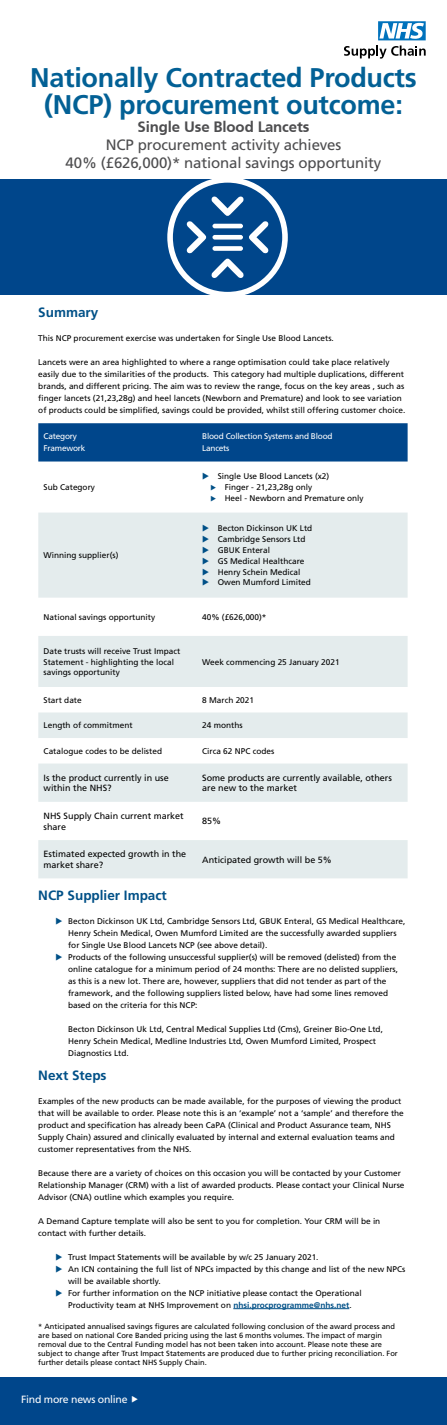
<style>
.page{position:relative;width:447px;height:1425px;background:#fff}
.page>*{position:absolute;margin:0;border:0;box-sizing:border-box;transform-origin:0 0}
.t1{font:700 27px/27px "Frutiger";letter-spacing:-.01em;color:#026095;text-align:center}
.t2{font:15px/18px "Frutiger";letter-spacing:-.01em;color:#4d4d4f;text-align:center}
.t3{font:700 15px "Frutiger 65";letter-spacing:-.01em;color:#4d4d4f}
.t4{font:700 13.5px "Frutiger";color:#005087}
.t5{font:10.5px "Frutiger";letter-spacing:-.025em;color:#fff}
.t6{font:9px/10.8px "Frutiger";color:#000}
.t7{font:8.25px/12px "Frutiger";color:#000}
.t8{font:8.25px/12px "Frutiger";letter-spacing:-.025em;color:#fff}
.t9{font:7.5px/9px "Frutiger";color:#000}
.s1{color:#005087}
.s2{font-weight:700;color:#005087}
</style>
<div class="page">
<div style="left:0;top:179px;width:446px;height:116px;background:#00468b"></div>
<div style="left:167px;top:177px;width:120px;height:120px;background:#fff;border-radius:50%"></div>
<div style="left:173px;top:183px;width:109px;height:109px;background:#00468b;border-radius:50%"></div>
<svg style="left:186px;top:196px;width:82px;height:82px"></svg>
<div style="left:0;top:1377px;width:446px;height:47px;background:#00468b"></div>
<div style="left:38px;top:423px;width:369px;height:38px;background:#00468b"></div>
<svg style="left:38px;top:512px;width:369px;height:366px;fill:#e4eced"></svg>
<svg style="left:344px;top:21px;width:81px;height:38px"></svg>
<hr style="left:233px;top:1308px;width:116px;height:1px;background:#005087">
<h1 class="t1" style="left:30px;top:64px;width:388px">Nationally Contracted Products (NCP) procurement outcome:</h1>
<h2 class="t3" style="left:137px;top:118px;width:173px">Single Use Blood Lancets</h2>
<h2 class="t2" style="left:66px;top:136px;width:317px">NCP procurement activity achieves<br>40% (£626,000)* national savings opportunity</h2>
<h3 class="t4" style="left:38px;top:305px;width:62px">Summary</h3>
<p class="t7" style="left:38px;top:332px;width:297px">This NCP procurement exercise was undertaken for Single Use Blood Lancets.</p>
<p class="t7" style="left:38px;top:356px;width:368px">Lancets were an area highlighted to where a range optimisation could take place relatively easily due to the similarities of the products. This category had multiple duplications, different brands, and different pricing. The aim was to review the range, focus on the key areas , such as finger lancets (21,23,28g) and heel lancets (Newborn and Premature) and look to see variation of products could be simplified, savings could be provided, whilst still offering customer choice.</p>
<p class="t8" style="left:44px;top:430px;width:43px">Category<br>Framework</p>
<p class="t8" style="left:202px;top:430px;width:132px">Blood Collection Systems and Blood<br>Lancets</p>
<p class="t7" style="left:44px;top:481px;width:53px">Sub Category</p>
<p class="t7" style="left:202px;top:470px;width:128px"><span class="s1">◆</span> Single Use Blood Lancets (x2)</p>
<p class="t7" style="left:210px;top:481px;width:103px"><span class="s1">◆</span> Finger - 21,23,28g only</p>
<p class="t7" style="left:210px;top:492px;width:155px"><span class="s1">◆</span> Heel - Newborn and Premature only</p>
<p class="t7" style="left:44px;top:549px;width:76px">Winning supplier(s)</p>
<p class="t7" style="left:202px;top:522px;width:111px"><span class="s1">◆</span> Becton Dickinson UK Ltd</p>
<p class="t7" style="left:202px;top:533px;width:105px"><span class="s1">◆</span> Cambridge Sensors Ltd</p>
<p class="t7" style="left:202px;top:544px;width:69px"><span class="s1">◆</span> GBUK Enteral</p>
<p class="t7" style="left:202px;top:555px;width:104px"><span class="s1">◆</span> GS Medical Healthcare</p>
<p class="t7" style="left:202px;top:566px;width:100px"><span class="s1">◆</span> Henry Schein Medical</p>
<p class="t7" style="left:202px;top:576px;width:110px"><span class="s1">◆</span> Owen Mumford Limited</p>
<p class="t7" style="left:44px;top:611px;width:113px">National savings opportunity</p>
<p class="t7" style="left:202px;top:611px;width:66px">40% (£626,000)*</p>
<p class="t7" style="left:44px;top:645px;width:138px;line-height:10.9px">Date trusts will receive Trust Impact<br>Statement - highlighting the local savings opportunity</p>
<p class="t7" style="left:202px;top:655px;width:139px">Week commencing 25 January 2021</p>
<p class="t7" style="left:44px;top:694px;width:40px">Start date</p>
<p class="t7" style="left:202px;top:694px;width:53px">8 March 2021</p>
<p class="t7" style="left:44px;top:719px;width:90px">Length of commitment</p>
<p class="t7" style="left:202px;top:719px;width:42px">24 months</p>
<p class="t7" style="left:44px;top:745px;width:120px">Catalogue codes to be delisted</p>
<p class="t7" style="left:202px;top:745px;width:73px">Circa 62 NPC codes</p>
<p class="t6" style="left:44px;top:772px;width:127px">Is the product currently in use within the NHS?</p>
<p class="t6" style="left:202px;top:772px;width:191px">Some products are currently available, others are new to the market</p>
<p class="t6" style="left:44px;top:810px;width:142px">NHS Supply Chain current market share</p>
<p class="t6" style="left:202px;top:816px;width:21px">85%</p>
<p class="t6" style="left:44px;top:848px;width:144px">Estimated expected growth in the market share?</p>
<p class="t6" style="left:202px;top:854px;width:131px">Anticipated growth will be 5%</p>
<h3 class="t4" style="left:38px;top:887px;width:130px">NCP Supplier Impact</h3>
<p class="t7" style="left:68px;top:914px;width:338px;text-indent:-13px"><span class="s1">◆</span> Becton Dickinson UK Ltd, Cambridge Sensors Ltd, GBUK Enteral, GS Medical Healthcare,<br>Henry Schein Medical, Owen Mumford Limited are the successfully awarded suppliers for Single Use Blood Lancets NCP (see above detail).</p>
<p class="t7" style="left:68px;top:951px;width:331px;text-indent:-13px"><span class="s1">◆</span> Products of the following unsuccessful supplier(s) will be removed (delisted) from the online catalogue for a minimum period of 24 months: There are no delisted suppliers, as this is a new lot. There are, however, suppliers that did not tender as part of the framework, and the following suppliers listed below, have had some lines removed based on the criteria for this NCP:</p>
<p class="t7" style="left:68px;top:1023px;width:316px">Becton Dickinson Uk Ltd, Central Medical Supplies Ltd (Cms), Greiner Bio-One Ltd,<br>Henry Schein Medical, Medline Industries Ltd, Owen Mumford Limited, Prospect<br>Diagnostics Ltd.</p>
<h3 class="t4" style="left:38px;top:1067px;width:70px">Next Steps</h3>
<p class="t7" style="left:38px;top:1094px;width:367px">Examples of the new products can be made available, for the purposes of viewing the product that will be available to order. Please note this is an ‘example’ not a ‘sample’ and therefore the product and specification has already been CaPA (Clinical and Product Assurance team, NHS Supply Chain) assured and clinically evaluated by internal and external evaluation teams and customer representatives from the NHS.</p>
<p class="t7" style="left:38px;top:1167px;width:367px">Because there are a variety of choices on this occasion you will be contacted by your Customer<br>Relationship Manager (CRM) with a list of awarded products. Please contact your Clinical Nurse<br>Advisor (CNA) outline which examples you require.</p>
<p class="t7" style="left:38px;top:1215px;width:343px">A Demand Capture template will also be sent to you for completion. Your CRM will be in contact with further details.</p>
<p class="t7" style="left:55px;top:1251px;width:264px"><span class="s1">◆</span> Trust Impact Statements will be available by w/c 25 January 2021.</p>
<p class="t7" style="left:68px;top:1263px;width:338px;text-indent:-13px"><span class="s1">◆</span> An ICN containing the full list of NPCs impacted by this change and list of the new NPCs will be available shortly.</p>
<p class="t7" style="left:55px;top:1287px;width:308px;text-align:center"><span class="s1">◆</span> For further information on the NCP initiative please contact the Operational<br>Productivity team at NHS Improvement on <span class="s2">nhsi.procprogramme@nhs.net</span>.</p>
<p class="t9" style="left:38px;top:1321px;width:361px">* Anticipated annualised savings figures are calculated following conclusion of the award process and are based on national Core Banded pricing using the last 6 months volumes. The impact of margin removal due to the Central Funding model has not been taken into account. Please note these are subject to change after Trust Impact Statements are produced due to further pricing reconciliation. For further details please contact NHS Supply Chain.</p>
<p class="t5" style="left:21px;top:1393px;width:108px">Find more news online</p>
</div>
